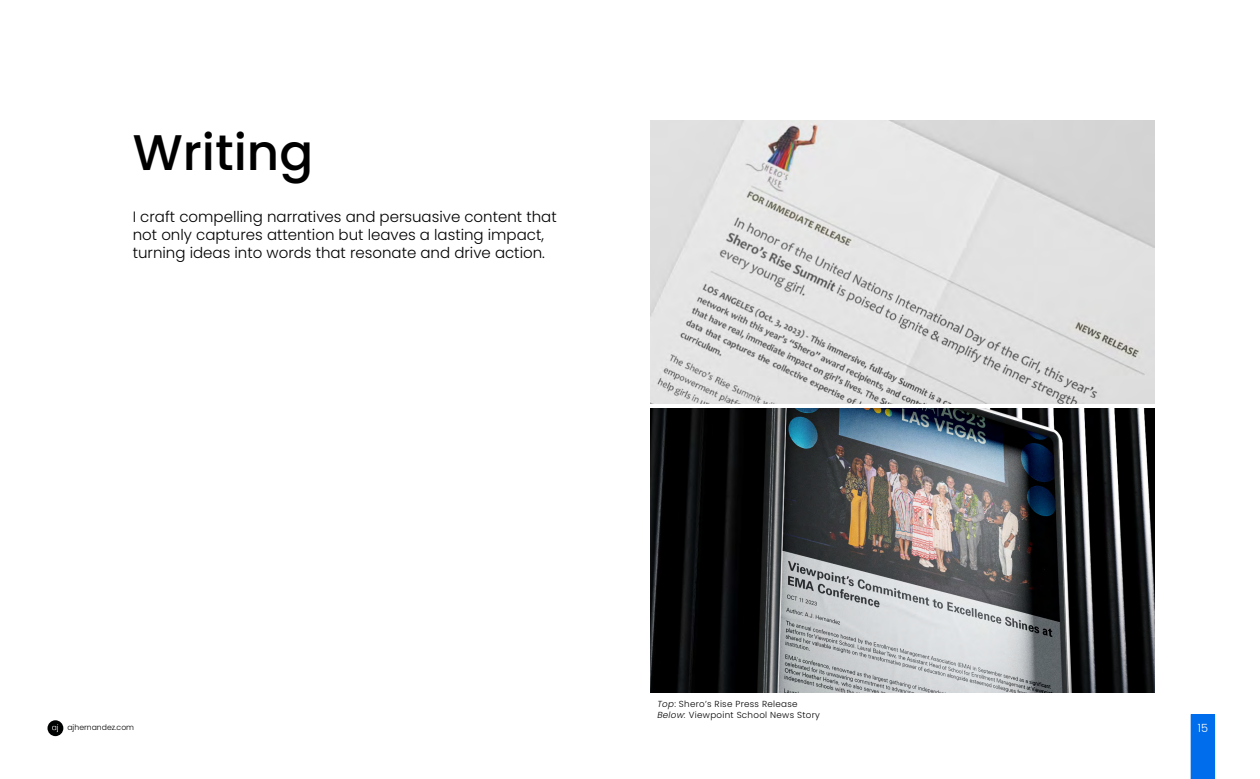
<style>
.page{position:relative;width:1260px;height:779px;background:#fff}
.page>*{position:absolute;margin:0;border:0;box-sizing:border-box;transform-origin:0 0}
.t1{font:500 50px "Poppins";color:#000}
.t2{font:300 15px/18px "Poppins";color:#000}
.t3{font:300 11.25px "Poppins";color:#fff}
.t4{font:300 8.75px/10.5px "Poppins";letter-spacing:.035em;color:#000}
.t5{font:300 7.75px "Poppins";color:#000}
.s1{font-style:italic}
</style>
<div class="page">
<div style="left:1191px;top:714px;width:24px;height:64px;background:#006dec"></div>
<div style="left:48px;top:720px;width:15px;height:16px;background:#000101;border-radius:50%"></div>
<svg style="left:52px;top:724px;width:6px;height:8px"></svg>
<img style="left:650px;top:120px;width:504px;height:284px">
<img style="left:650px;top:408px;width:504px;height:284px">
<h1 class="t1" style="left:133px;top:124px;width:182px">Writing</h1>
<p class="t2" style="left:133px;top:208px;width:425px">I craft compelling narratives and persuasive content that not only captures attention but leaves a lasting impact, turning ideas into words that resonate and drive action.</p>
<p class="t4" style="left:657px;top:699px;width:164px"><span class="s1">Top</span>: Shero’s Rise Press Release<br><span class="s1">Below:</span> Viewpoint School News Story</p>
<p class="t5" style="left:67px;top:722px;width:68px">ajhernandez.com</p>
<p class="t3" style="left:1198px;top:721px;width:12px">15</p>
</div>
